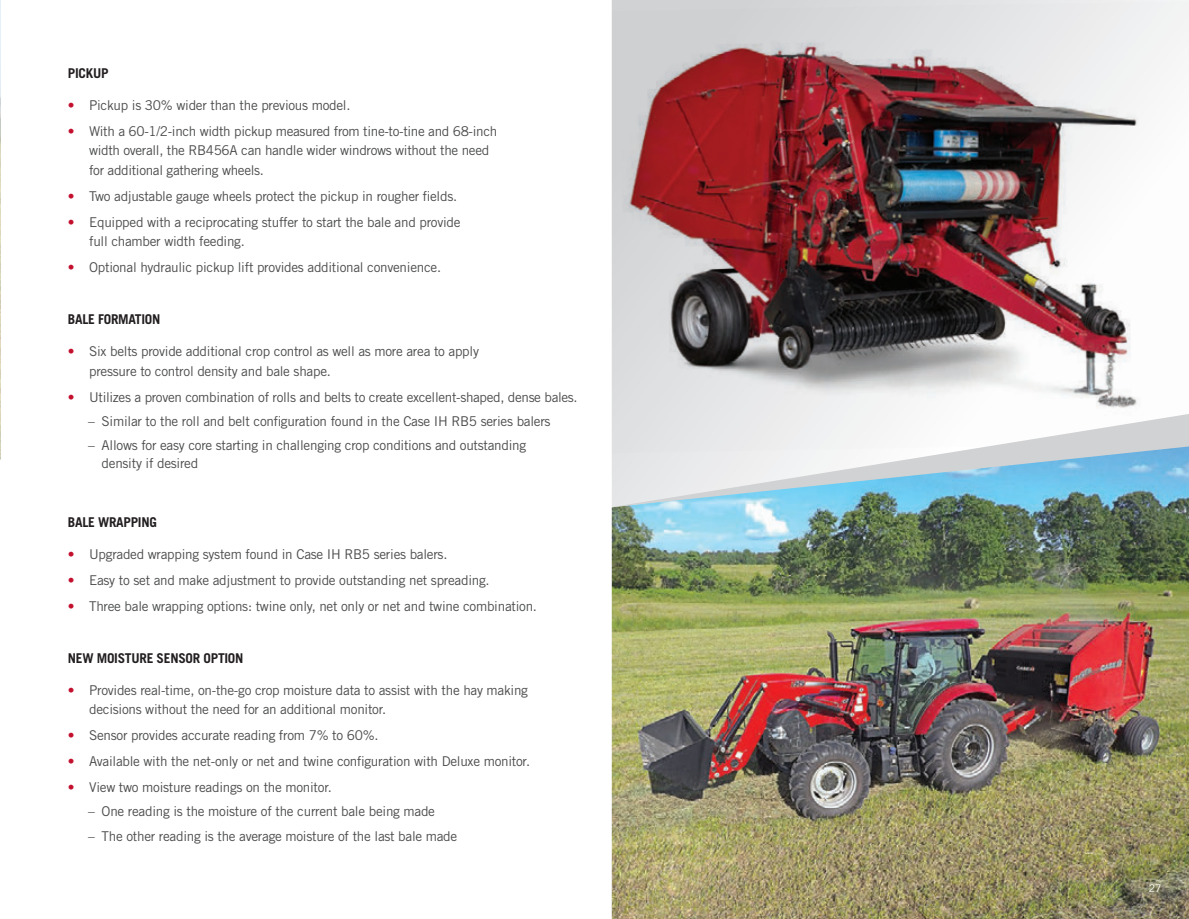
<style>
.page{position:relative;width:1189px;height:919px;background:#fff}
.page>*{position:absolute;margin:0;border:0;box-sizing:border-box;transform-origin:0 0}
.t1{font:13.5px/19.5px "Trade Gothic LT Std";letter-spacing:-.02em;color:#4b4c4d}
.t2{font:700 13.5px "Trade Gothic LT Std";letter-spacing:-.02em;color:#231f20}
.t3{font:10.5px "Trade Gothic LT Std";color:#fff}
.s1{color:#c3102e}
</style>
<div class="page">
<img style="left:612px;top:1px;width:577px;height:411px">
<img style="left:631px;top:46px;width:184px;height:319px">
<img style="left:612px;top:507px;width:577px;height:412px">
<svg style="left:612px;top:412px;width:577px;height:95px"></svg>
<svg style="left:0;top:0;width:1px;height:459px"></svg>
<p class="t2" style="left:68px;top:65px;width:42px">PICKUP</p>
<p class="t1" style="left:68px;top:95px;width:284px"><span class="s1">•</span> Pickup is 30% wider than the previous model.</p>
<p class="t1" style="left:89px;top:121px;width:410px;text-indent:-21px"><span class="s1">•</span> With a 60-1/2-inch width pickup measured from tine-to-tine and 68-inch width overall, the RB456A can handle wider windrows without the need for additional gathering wheels.</p>
<p class="t1" style="left:68px;top:186px;width:391px"><span class="s1">•</span> Two adjustable gauge wheels protect the pickup in rougher fields.</p>
<p class="t1" style="left:89px;top:212px;width:373px;text-indent:-21px"><span class="s1">•</span> Equipped with a reciprocating stuffer to start the bale and provide full chamber width feeding.</p>
<p class="t1" style="left:68px;top:257px;width:375px"><span class="s1">•</span> Optional hydraulic pickup lift provides additional convenience.</p>
<p class="t2" style="left:68px;top:311px;width:94px">BALE FORMATION</p>
<p class="t1" style="left:89px;top:341px;width:391px;text-indent:-21px"><span class="s1">•</span> Six belts provide additional crop control as well as more area to apply pressure to control density and bale shape.</p>
<p class="t1" style="left:68px;top:387px;width:511px"><span class="s1">•</span> Utilizes a proven combination of rolls and belts to create excellent-shaped, dense bales.</p>
<p class="t1" style="left:88px;top:411px;width:464px">– Similar to the roll and belt configuration found in the Case IH RB5 series balers</p>
<p class="t1" style="left:102px;top:436px;width:426px;line-height:18px;text-indent:-14px">– Allows for easy core starting in challenging crop conditions and outstanding density if desired</p>
<p class="t2" style="left:68px;top:513px;width:91px">BALE WRAPPING</p>
<p class="t1" style="left:68px;top:544px;width:381px"><span class="s1">•</span> Upgraded wrapping system found in Case IH RB5 series balers.</p>
<p class="t1" style="left:68px;top:570px;width:423px"><span class="s1">•</span> Easy to set and make adjustment to provide outstanding net spreading.</p>
<p class="t1" style="left:68px;top:596px;width:471px"><span class="s1">•</span> Three bale wrapping options: twine only, net only or net and twine combination.</p>
<p class="t2" style="left:68px;top:649px;width:177px">NEW MOISTURE SENSOR OPTION</p>
<p class="t1" style="left:89px;top:680px;width:440px;text-indent:-21px"><span class="s1">•</span> Provides real-time, on-the-go crop moisture data to assist with the hay making decisions without the need for an additional monitor.</p>
<p class="t1" style="left:68px;top:725px;width:312px"><span class="s1">•</span> Sensor provides accurate reading from 7% to 60%.</p>
<p class="t1" style="left:68px;top:751px;width:464px"><span class="s1">•</span> Available with the net-only or net and twine configuration with Deluxe monitor.</p>
<p class="t1" style="left:68px;top:777px;width:266px"><span class="s1">•</span> View two moisture readings on the monitor.</p>
<p class="t1" style="left:88px;top:801px;width:348px">– One reading is the moisture of the current bale being made</p>
<p class="t1" style="left:88px;top:826px;width:371px">– The other reading is the average moisture of the last bale made</p>
<p class="t3" style="left:1149px;top:881px;width:14px">27</p>
</div>
